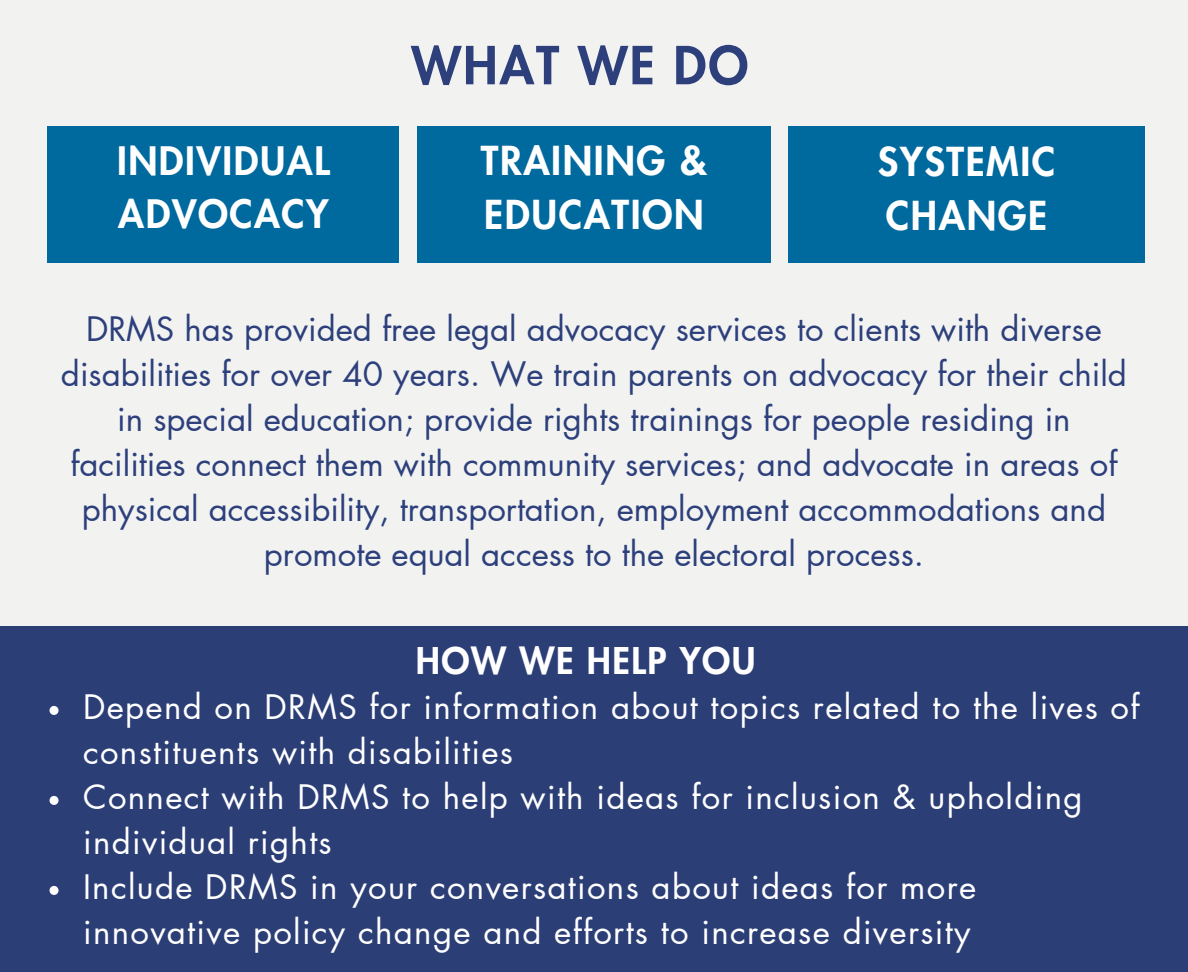
<style>
.page{position:relative;width:1188px;height:972px;background:#f2f3f1}
.page>*{position:absolute;margin:0;border:0;box-sizing:border-box;transform-origin:0 0}
.t1{font:800 51px "Futura LT Pro";letter-spacing:.04em;color:#2d407c}
.t2{font:800 39px "Futura LT Pro";letter-spacing:.04em;color:#fff}
.t3{font:800 38.4px "Futura LT Pro";letter-spacing:.04em;color:#fff}
.t4{font:800 36px "Futura LT Pro";letter-spacing:.04em;color:#fff}
.t5{font:33px/45px "Futura LT Pro";color:#2d407c;text-align:center}
.t6{font:33px/45px "Futura LT Pro";letter-spacing:.04em;color:#fff}
</style>
<div class="page">
<div style="left:48px;top:127px;width:351px;height:136px;background:#00699e"></div>
<div style="left:0;top:626px;width:1188px;height:346px;background:#2c3e76"></div>
<div style="left:417px;top:127px;width:354px;height:136px;background:#00699e"></div>
<div style="left:788px;top:127px;width:357px;height:136px;background:#00699e"></div>
<svg style="left:50px;top:706px;width:9px;height:9px"></svg>
<svg style="left:50px;top:796px;width:9px;height:9px"></svg>
<svg style="left:50px;top:886px;width:9px;height:9px"></svg>
<p class="t3" style="left:117px;top:143px;width:214px">INDIVIDUAL</p>
<p class="t3" style="left:118px;top:197px;width:212px">ADVOCACY</p>
<p class="t1" style="left:411px;top:42px;width:338px">WHAT WE DO</p>
<p class="t2" style="left:481px;top:143px;width:228px">TRAINING &amp;</p>
<p class="t2" style="left:484px;top:197px;width:221px">EDUCATION</p>
<p class="t2" style="left:878px;top:144px;width:179px">SYSTEMIC</p>
<p class="t2" style="left:886px;top:198px;width:163px">CHANGE</p>
<p class="t5" style="left:61px;top:308px;width:1067px">DRMS has provided free legal advocacy services to clients with diverse disabilities for over 40 years. We train parents on advocacy for their child in special education; provide rights trainings for people residing in facilities connect them with community services; and advocate in areas of physical accessibility, transportation, employment accommodations and promote equal access to the electoral process.</p>
<p class="t4" style="left:416px;top:645px;width:341px">HOW WE HELP YOU</p>
<p class="t6" style="left:83px;top:686px;width:1058px">Depend on DRMS for information about topics related to the lives of constituents with disabilities</p>
<p class="t6" style="left:83px;top:776px;width:1001px">Connect with DRMS to help with ideas for inclusion &amp; upholding individual rights</p>
<p class="t6" style="left:83px;top:866px;width:895px">Include DRMS in your conversations about ideas for more innovative policy change and efforts to increase diversity</p>
</div>
